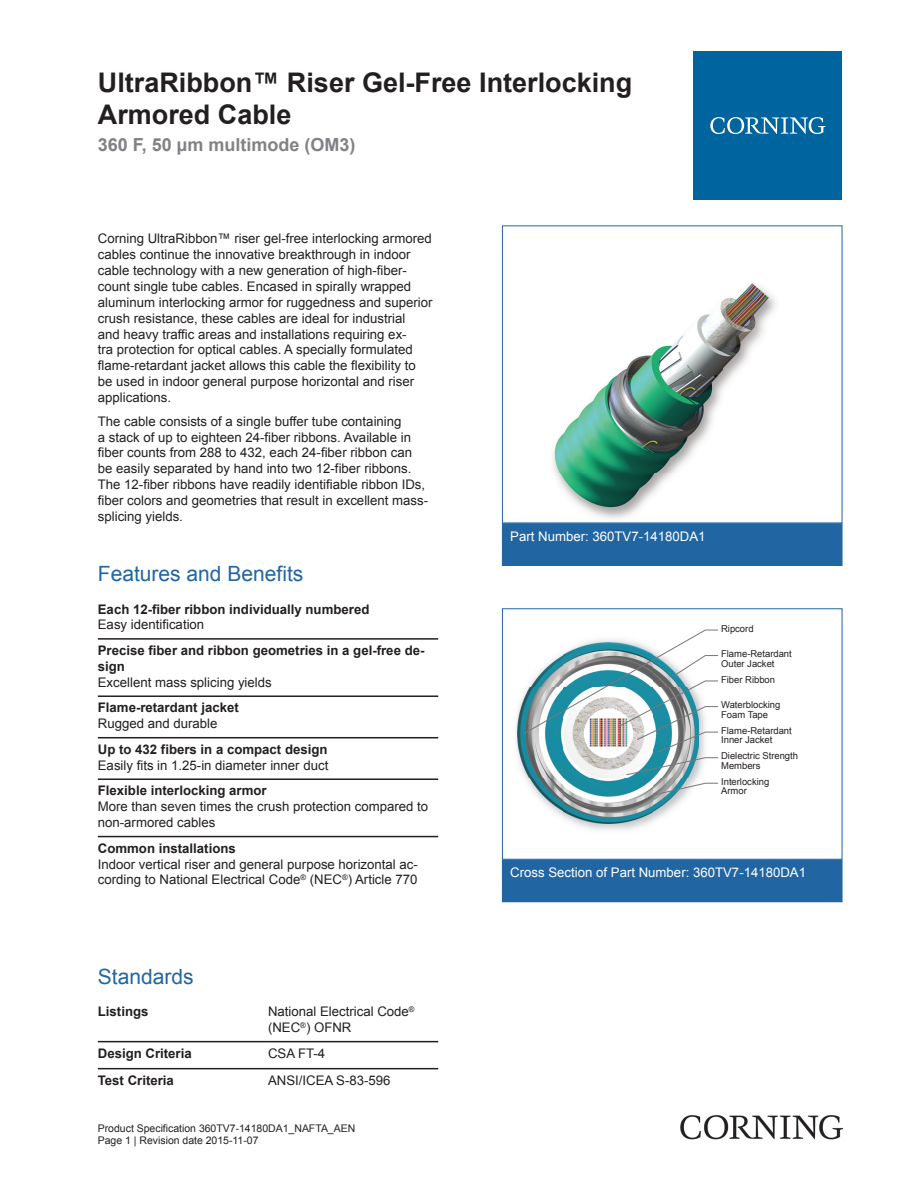
<style>
.page{position:relative;width:919px;height:1187px;background:#fff}
.page>*{position:absolute;margin:0;border:0;box-sizing:border-box;transform-origin:0 0}
.t1{font:700 27px/32.4px "Arial";color:#231f20}
.t2{font:21px "Arial";color:#2166a2}
.t3{font:700 18px "Arial";color:#808285}
.t4{font:13.2px/15.9px "Arial";color:#231f20}
.t5{font:700 13.2px/15.9px "Arial";color:#231f20}
.t6{font:13.2px "Arial";color:#fff}
.t7{font:10.5px/12.6px "Arial";color:#231f20}
.t8{font:9.45px/9.4px "Arial";color:#231f20}
</style>
<div class="page">
<img style="left:553px;top:283px;width:223px;height:236px">
<div style="left:502px;top:523px;width:340px;height:42px;background:#2166a2"></div>
<div style="left:502px;top:523px;width:340px;height:43px;border:1px solid #2166a2"></div>
<img style="left:516px;top:710px;width:134px;height:120px">
<img style="left:518px;top:695px;width:169px;height:128px">
<svg style="left:524px;top:629px;width:194px;height:166px"></svg>
<div style="left:502px;top:608px;width:340px;height:251px;border:1px solid #2166a2"></div>
<div style="left:502px;top:859px;width:340px;height:42px;background:#2166a2"></div>
<div style="left:502px;top:859px;width:340px;height:43px;border:1px solid #2166a2"></div>
<hr style="left:98px;top:638px;width:340px;height:1px;background:#231f20">
<hr style="left:98px;top:695px;width:340px;height:2px;background:#231f20">
<hr style="left:98px;top:737px;width:340px;height:1px;background:#231f20">
<hr style="left:98px;top:778px;width:340px;height:2px;background:#231f20">
<hr style="left:98px;top:835px;width:340px;height:2px;background:#231f20">
<hr style="left:98px;top:1040px;width:170px;height:2px;background:#231f20">
<hr style="left:268px;top:1040px;width:170px;height:2px;background:#231f20">
<hr style="left:98px;top:1067px;width:170px;height:2px;background:#231f20">
<hr style="left:268px;top:1067px;width:170px;height:2px;background:#231f20">
<div style="left:693px;top:51px;width:149px;height:149px;background:#00649e"></div>
<svg style="left:710px;top:117px;width:115px;height:17px"></svg>
<img style="left:680px;top:1115px;width:162px;height:24px">
<h1 class="t1" style="left:98px;top:67px;width:536px">UltraRibbon™ Riser Gel-Free Interlocking<br>Armored Cable</h1>
<h3 class="t3" style="left:98px;top:132px;width:259px">360 F, 50 µm multimode (OM3)</h3>
<p class="t4" style="left:98px;top:231px;width:336px">Corning UltraRibbon™ riser gel -free interlocking armored cables continue the innovative breakthrough in indoor cable technology with a new generation of high -fiber - count single tube cables. Encased in spirally wrapped aluminum interlocking armor for ruggedness and superior crush resistance, these cables are ideal for industrial<br>and heavy traffic areas and installations requiring ex-<br>tra protection for optical cables. A specially formulated flame -retardant jacket allows this cable the flexibility to be used in indoor general purpose horizontal and riser applications.</p>
<p class="t4" style="left:98px;top:413px;width:332px">The cable consists of a single buffer tube containing<br>a stack of up to eighteen 24 -fiber ribbons. Available in fiber counts from 288 to 432, each 24 -fiber ribbon can be easily separated by hand into two 12 -fiber ribbons.<br>The 12 -fiber ribbons have readily identifiable ribbon IDs, fiber colors and geometries that result in excellent mass - splicing yields.</p>
<h2 class="t2" style="left:98px;top:560px;width:207px">Features and Benefits</h2>
<p class="t5" style="left:98px;top:601px;width:273px">Each 12-fiber ribbon individually numbered</p>
<p class="t4" style="left:98px;top:617px;width:108px">Easy identification</p>
<p class="t5" style="left:98px;top:643px;width:328px">Precise fiber and ribbon geometries in a gel-free de&shy;sign</p>
<p class="t4" style="left:98px;top:674px;width:175px">Excellent mass splicing yields</p>
<p class="t5" style="left:98px;top:700px;width:142px">Flame-retardant jacket</p>
<p class="t4" style="left:98px;top:715px;width:121px">Rugged and durable</p>
<p class="t5" style="left:98px;top:741px;width:231px">Up to 432 fibers in a compact design</p>
<p class="t4" style="left:98px;top:757px;width:232px">Easily fits in 1.25-in diameter inner duct</p>
<p class="t5" style="left:98px;top:783px;width:170px">Flexible interlocking armor</p>
<p class="t4" style="left:98px;top:798px;width:332px">More than seven times the crush protection compared to non-armored cables</p>
<p class="t5" style="left:98px;top:840px;width:139px">Common installations</p>
<p class="t4" style="left:98px;top:856px;width:321px">Indoor vertical riser and general purpose horizontal ac&shy;cording to National Electrical Code<sup>®</sup> (NEC<sup>®</sup>) Article 770</p>
<h2 class="t2" style="left:98px;top:962px;width:97px">Standards</h2>
<p class="t5" style="left:98px;top:1004px;width:52px">Listings</p>
<p class="t4" style="left:268px;top:1003px;width:148px">National Electrical Code<sup>® </sup>(NEC<sup>®</sup>) OFNR</p>
<p class="t5" style="left:98px;top:1045px;width:95px">Design Criteria</p>
<p class="t4" style="left:268px;top:1045px;width:59px">CSA FT-4</p>
<p class="t5" style="left:98px;top:1072px;width:78px">Test Criteria</p>
<p class="t4" style="left:268px;top:1072px;width:124px">ANSI/ICEA S-83-596</p>
<p class="t7" style="left:98px;top:1121px;width:259px">Product Specification 360TV7-14180DA1_NAFTA_AEN<br>Page 1 | Revision date 2015-11-07</p>
<p class="t6" style="left:510px;top:527px;width:197px">Part Number: 360TV7-14180DA1</p>
<p class="t8" style="left:721px;top:623px;width:34px">Ripcord</p>
<p class="t8" style="left:721px;top:649px;width:72px">Flame-Retardant<br>Outer Jacket</p>
<p class="t8" style="left:721px;top:674px;width:55px">Fiber Ribbon</p>
<p class="t8" style="left:721px;top:700px;width:61px">Waterblocking<br>Foam Tape</p>
<p class="t8" style="left:721px;top:725px;width:72px">Flame-Retardant<br>Inner Jacket</p>
<p class="t8" style="left:721px;top:751px;width:78px">Dielectric Strength<br>Members</p>
<p class="t8" style="left:721px;top:776px;width:50px">Interlocking<br>Armor</p>
<p class="t6" style="left:510px;top:864px;width:297px">Cross Section of Part Number: 360TV7-14180DA1</p>
</div>
